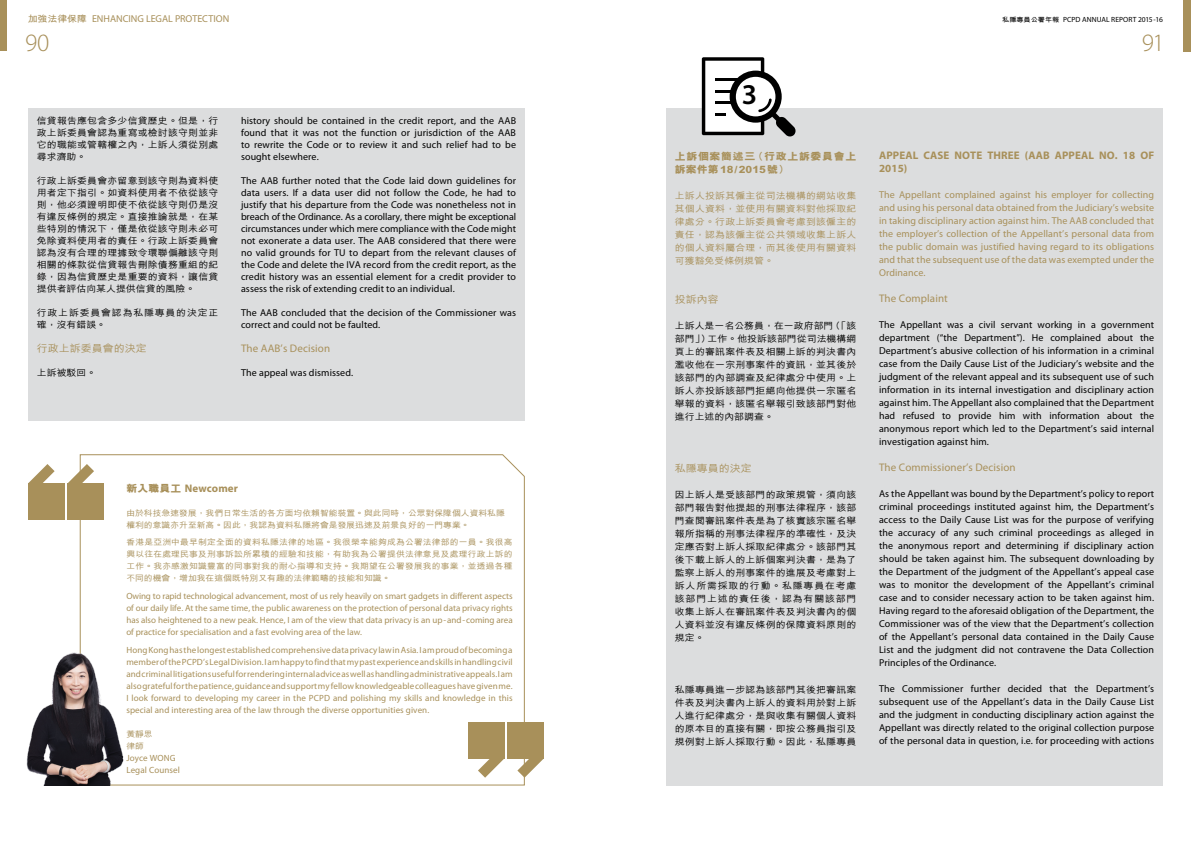
<style>
.page{position:relative;width:1191px;height:842px;background:#fff}
.page>*{position:absolute;margin:0;border:0;box-sizing:border-box;transform-origin:0 0}
.t1{font:600 28.8px "Myriad Pro";color:#000}
.t2{font:300 25px "Myriad Pro";color:#a8905a}
.t3{font:700 11px/13px "Myriad Pro";letter-spacing:.01em;color:#a8905a}
.t4{font:11px "Myriad Pro";letter-spacing:.01em;color:#a8905a}
.t5{font:10px/13px "Myriad Pro";letter-spacing:.01em;color:#000;text-align:justify}
.t6{font:10px/13px "Myriad Pro";letter-spacing:.01em;color:#a8905a;text-align:justify}
.t7{font:800 10px/13px "M Hei HK";letter-spacing:.055em;color:#a8905a;scale:1.1 1}
.t8{font:500 10px "M Hei HK";color:#a8905a;scale:1.1 1}
.t9{font:9px/12px "Myriad Pro";letter-spacing:.01em;color:#a8905a;text-align:justify}
.t10{font:500 9px/13px "M Hei HK";letter-spacing:.02em;color:#000;text-align:justify;scale:1.1 1}
.t11{font:500 9px/13px "M Hei HK";letter-spacing:.02em;color:#a8905a;text-align:justify;scale:1.1 1}
.t12{font:500 9px/12px "M Hei HK";letter-spacing:.085em;color:#000;scale:1.1 1}
.t13{font:500 8px/12px "M Hei HK";color:#a8905a;scale:1.1 1}
.t14{font:7.5px "Myriad Pro";letter-spacing:.005em;color:#000}
.s1{font-family:"M Hei HK";font-weight:700;font-size:9px}
.s2{font-family:"M Hei HK";font-weight:700;font-size:6.5px}
.s3{font-family:"M Hei HK";font-weight:800;font-size:10px}
</style>
<div class="page">
<div style="left:0;top:0;width:7px;height:51px;background:#a8905a"></div>
<div style="left:1183px;top:0;width:8px;height:51px;background:#a8905a"></div>
<div style="left:28px;top:108px;width:496px;height:313px;background:#dcddde"></div>
<div style="left:28px;top:483px;width:36px;height:36px;background:#a8905a"></div>
<svg style="left:28px;top:464px;width:27px;height:19px"></svg>
<div style="left:68px;top:483px;width:36px;height:36px;background:#a8905a"></div>
<svg style="left:68px;top:464px;width:12px;height:19px"></svg>
<div style="left:507px;top:722px;width:36px;height:36px;background:#a8905a"></div>
<svg style="left:525px;top:758px;width:18px;height:19px"></svg>
<svg style="left:80px;top:454px;width:445px;height:331px"></svg>
<img style="left:26px;top:641px;width:99px;height:144px">
<div style="left:666px;top:108px;width:496px;height:677px;background:#dcddde"></div>
<svg style="left:702px;top:57px;width:94px;height:80px"></svg>
<p class="t6" style="left:28px;top:13px;width:203px"><span class="s1">加強法律保障</span> ENHANCING LEGAL PROTECTION</p>
<p class="t14" style="left:1002px;top:16px;width:162px"><span class="s2">私隱專員公署年報</span> PCPD ANNUAL REPORT 2015-16</p>
<p class="t2" style="left:25px;top:29px;width:26px">90</p>
<p class="t2" style="left:1141px;top:29px;width:24px">91</p>
<p class="t10" style="left:37px;top:114px;width:166px;line-height:12px">信貸報告應包含多少信貸歷史。但是，行政上訴委員會認為重寫或檢討該守則並非它的職能或管轄權之內，上訴人須從別處尋求濟助。</p>
<p class="t10" style="left:37px;top:174px;width:166px;line-height:12px">行政上訴委員會亦留意到該守則為資料使用者定下指引。如資料使用者不依從該守則，他必須證明即使不依從該守則仍是沒有違反條例的規定。直接推論就是，在某些特別的情況下，僅是依從該守則未必可免除資料使用者的責任。行政上訴委員會認為沒有合理的理據致令環聯偏離該守則相關的條款從信貸報告刪除債務重組的紀錄，因為信貸歷史是重要的資料，讓信貸提供者評估向某人提供信貸的風險。</p>
<p class="t12" style="left:37px;top:306px;width:166px">行政上訴委員會認為私隱專員的決定正確，沒有錯誤。</p>
<p class="t8" style="left:37px;top:341px;width:102px">行政上訴委員會的決定</p>
<p class="t10" style="left:37px;top:366px;width:55px">上訴被駁回。</p>
<p class="t5" style="left:241px;top:115px;width:276px;line-height:12px">history should be contained in the credit report, and the AAB found that it was not the function or jurisdiction of the AAB to rewrite the Code or to review it and such relief had to be sought elsewhere.</p>
<p class="t5" style="left:241px;top:175px;width:276px;line-height:12px">The AAB further noted that the Code laid down guidelines for data users. If a data user did not follow the Code, he had to justify that his departure from the Code was nonetheless not in breach of the Ordinance. As a corollary, there might be exceptional circumstances under which mere compliance with the Code might not exonerate a data user. The AAB considered that there were no valid grounds for TU to depart from the relevant clauses of the Code and delete the IVA record from the credit report, as the credit history was an essential element for a credit provider to assess the risk of extending credit to an individual.</p>
<p class="t5" style="left:241px;top:307px;width:276px;line-height:12px">The AAB concluded that the decision of the Commissioner was correct and could not be faulted.</p>
<p class="t4" style="left:241px;top:342px;width:91px">The AAB’s Decision</p>
<p class="t5" style="left:241px;top:366px;width:114px">The appeal was dismissed.</p>
<p class="t3" style="left:126px;top:482px;width:113px"><span class="s3">新入職員工</span> Newcomer</p>
<p class="t13" style="left:126px;top:506px;width:345px">由於科技急速發展，我們日常生活的各方面均依賴智能裝置。與此同時，公眾對保障個人資料私隱權利的意識亦升至新高。因此，我認為資料私隱將會是發展迅速及前景良好的一門專業。</p>
<p class="t13" style="left:126px;top:536px;width:353px;text-align:justify">香港是亞洲中最早制定全面的資料私隱法律的地區。我很榮幸能夠成為公署法律部的一員。我很高興以往在處理民事及刑事訴訟所累積的經驗和技能，有助我為公署提供法律意見及處理行政上訴的工作。我亦感激知識豐富的同事對我的耐心指導和支持。我期望在公署發展我的事業，並透過各種不同的機會，增加我在這個既特別又有趣的法律範疇的技能和知識。</p>
<p class="t9" style="left:126px;top:590px;width:388px">Owing to rapid technological advancement, most of us rely heavily on smart gadgets in different aspects of our daily life. At the same time, the public awareness on the protection of personal data privacy rights has also heightened to a new peak. Hence, I am of the view that data privacy is an up-and-coming area of practice for specialisation and a fast evolving area of the law.</p>
<p class="t9" style="left:126px;top:644px;width:388px">Hong Kong has the longest established comprehensive data privacy law in Asia. I am proud of becoming a member of the PCPD’s Legal Division. I am happy to find that my past experience and skills in handling civil and criminal litigations useful for rendering internal advice as well as handling administrative appeals. I am also grateful for the patience, guidance and support my fellow knowledgeable colleagues have given me.<br>I look forward to developing my career in the PCPD and polishing my skills and knowledge in this special and interesting area of the law through the diverse opportunities given.</p>
<p class="t13" style="left:126px;top:727px;width:25px">黃靜思</p>
<p class="t13" style="left:126px;top:739px;width:17px">律師</p>
<p class="t9" style="left:126px;top:752px;width:51px">Joyce WONG</p>
<p class="t9" style="left:126px;top:764px;width:55px">Legal Counsel</p>
<p class="t1" style="left:742px;top:78px;width:17px">3</p>
<p class="t7" style="left:675px;top:150px;width:166px">上訴個案簡述三（行政上訴委員會上訴案件第18/2015號）</p>
<p class="t11" style="left:675px;top:188px;width:166px">上訴人投訴其僱主從司法機構的網站收集其個人資料，並使用有關資料對他採取紀律處分。行政上訴委員會考慮到該僱主的責任，認為該僱主從公共領域收集上訴人的個人資料屬合理，而其後使用有關資料可獲豁免受條例規管。</p>
<p class="t8" style="left:675px;top:292px;width:41px">投訴內容</p>
<p class="t10" style="left:675px;top:318px;width:166px">上訴人是一名公務員，在一政府部門（「該部門」）工作。他投訴該部門從司法機構網頁上的審訊案件表及相關上訴的判決書內濫收他在一宗刑事案件的資訊，並其後於該部門的內部調查及紀律處分中使用。上訴人亦投訴該部門拒絕向他提供一宗匿名舉報的資料，該匿名舉報引致該部門對他進行上述的內部調查。</p>
<p class="t8" style="left:675px;top:461px;width:71px">私隱專員的決定</p>
<p class="t10" style="left:675px;top:487px;width:166px">因上訴人是受該部門的政策規管，須向該部門報告對他提起的刑事法律程序，該部門查閱審訊案件表是為了核實該宗匿名舉報所指稱的刑事法律程序的準確性，及決定應否對上訴人採取紀律處分。該部門其後下載上訴人的上訴個案判決書，是為了監察上訴人的刑事案件的進展及考慮對上訴人所需採取的行動。私隱專員在考慮該部門上述的責任後，認為有關該部門收集上訴人在審訊案件表及判決書內的個人資料並沒有違反條例的保障資料原則的規定。</p>
<p class="t10" style="left:675px;top:682px;width:166px">私隱專員進一步認為該部門其後把審訊案件表及判決書內上訴人的資料用於對上訴人進行紀律處分，是與收集有關個人資料的原本目的直接有關，即按公務員指引及規例對上訴人採取行動。因此，私隱專員</p>
<p class="t3" style="left:879px;top:149px;width:276px">APPEAL CASE NOTE THREE (AAB APPEAL NO. 18 OF<br>2015)</p>
<p class="t6" style="left:879px;top:188px;width:277px">The Appellant complained against his employer for collecting and using his personal data obtained from the Judiciary’s website in taking disciplinary action against him. The AAB concluded that the employer’s collection of the Appellant’s personal data from the public domain was justified having regard to its obligations and that the subsequent use of the data was exempted under the Ordinance.</p>
<p class="t4" style="left:879px;top:292px;width:70px">The Complaint</p>
<p class="t5" style="left:879px;top:318px;width:276px">The Appellant was a civil servant working in a government department (“the Department”). He complained about the Department’s abusive collection of his information in a criminal case from the Daily Cause List of the Judiciary’s website and the judgment of the relevant appeal and its subsequent use of such information in its internal investigation and disciplinary action against him. The Appellant also complained that the Department had refused to provide him with information about the anonymous report which led to the Department’s said internal investigation against him.</p>
<p class="t4" style="left:879px;top:461px;width:138px">The Commissioner’s Decision</p>
<p class="t5" style="left:879px;top:487px;width:277px">As the Appellant was bound by the Department’s policy to report criminal proceedings instituted against him, the Department’s access to the Daily Cause List was for the purpose of verifying the accuracy of any such criminal proceedings as alleged in the anonymous report and determining if disciplinary action should be taken against him. The subsequent downloading by the Department of the judgment of the Appellant’s appeal case was to monitor the development of the Appellant’s criminal case and to consider necessary action to be taken against him.<br>Having regard to the aforesaid obligation of the Department, the Commissioner was of the view that the Department’s collection of the Appellant’s personal data contained in the Daily Cause List and the judgment did not contravene the Data Collection Principles of the Ordinance.</p>
<p class="t5" style="left:879px;top:682px;width:276px">The Commissioner further decided that the Department’s subsequent use of the Appellant’s data in the Daily Cause List and the judgment in conducting disciplinary action against the Appellant was directly related to the original collection purpose of the personal data in question, i.e. for proceeding with actions</p>
</div>
